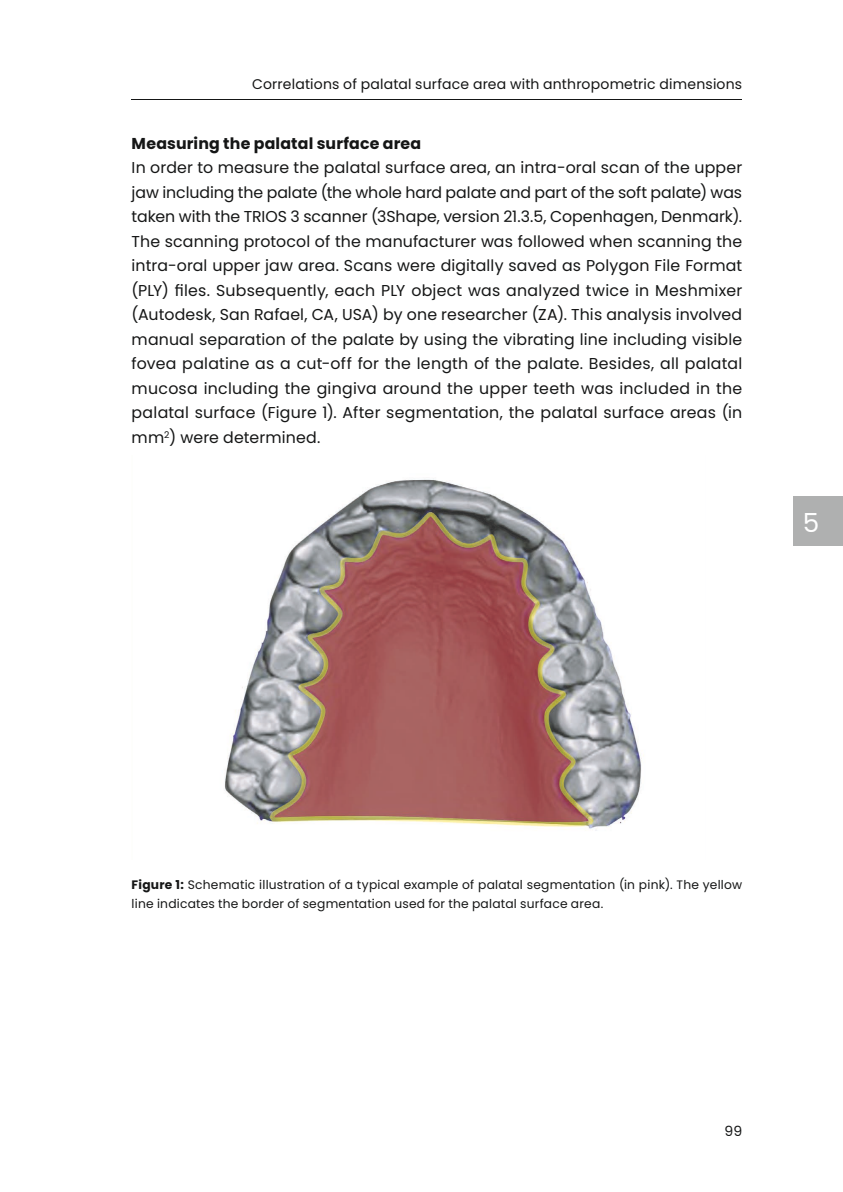
<style>
.page{position:relative;width:843px;height:1192px;background:#fff}
.page>*{position:absolute;margin:0;border:0;box-sizing:border-box;transform-origin:0 0}
.t1{font:26.25px "Poppins";color:#fff}
.t2{font:15.75px/24.5px "Poppins";letter-spacing:.01em;color:#151616;text-align:justify}
.t3{font:700 15.75px "Poppins";letter-spacing:.01em;color:#151616}
.t4{font:14px "Poppins";letter-spacing:.015em;color:#151616}
.t5{font:12.25px/19.2px "Poppins";letter-spacing:.02em;color:#151616}
.s1{font-weight:700}
</style>
<div class="page">
<hr style="left:132px;top:99px;width:610px;height:1px;background:#151616">
<img style="left:224px;top:479px;width:420px;height:352px">
<div style="left:792px;top:496px;width:50px;height:50px;background:#afb0b0"></div>
<p class="t4" style="left:252px;top:76px;width:491px">Correlations of palatal surface area with anthropometric dimensions</p>
<p class="t3" style="left:132px;top:134px;width:291px">Measuring the palatal surface area</p>
<p class="t2" style="left:132px;top:156px;width:612px">In order to measure the palatal surface area, an intra-oral scan of the upper jaw including the palate (the whole hard palate and part of the soft palate) was taken with the TRIOS 3 scanner (3Shape, version 21.3.5, Copenhagen, Denmark).<br>The scanning protocol of the manufacturer was followed when scanning the intra-oral upper jaw area. Scans were digitally saved as Polygon File Format (PLY) files. Subsequently, each PLY object was analyzed twice in Meshmixer (Autodesk, San Rafael, CA, USA) by one researcher (ZA). This analysis involved manual separation of the palate by using the vibrating line including visible fovea palatine as a cut-off for the length of the palate. Besides, all palatal mucosa including the gingiva around the upper teeth was included in the palatal surface (Figure 1). After segmentation, the palatal surface areas (in mm<sup>2</sup>) were determined.</p>
<h1 class="t1" style="left:802px;top:507px;width:18px">5</h1>
<p class="t5" style="left:132px;top:875px;width:612px"><span class="s1">Figure 1:</span> Schematic illustration of a typical example of palatal segmentation (in pink). The yellow line indicates the border of segmentation used for the palatal surface area.</p>
<p class="t4" style="left:724px;top:1123px;width:19px">99</p>
</div>
